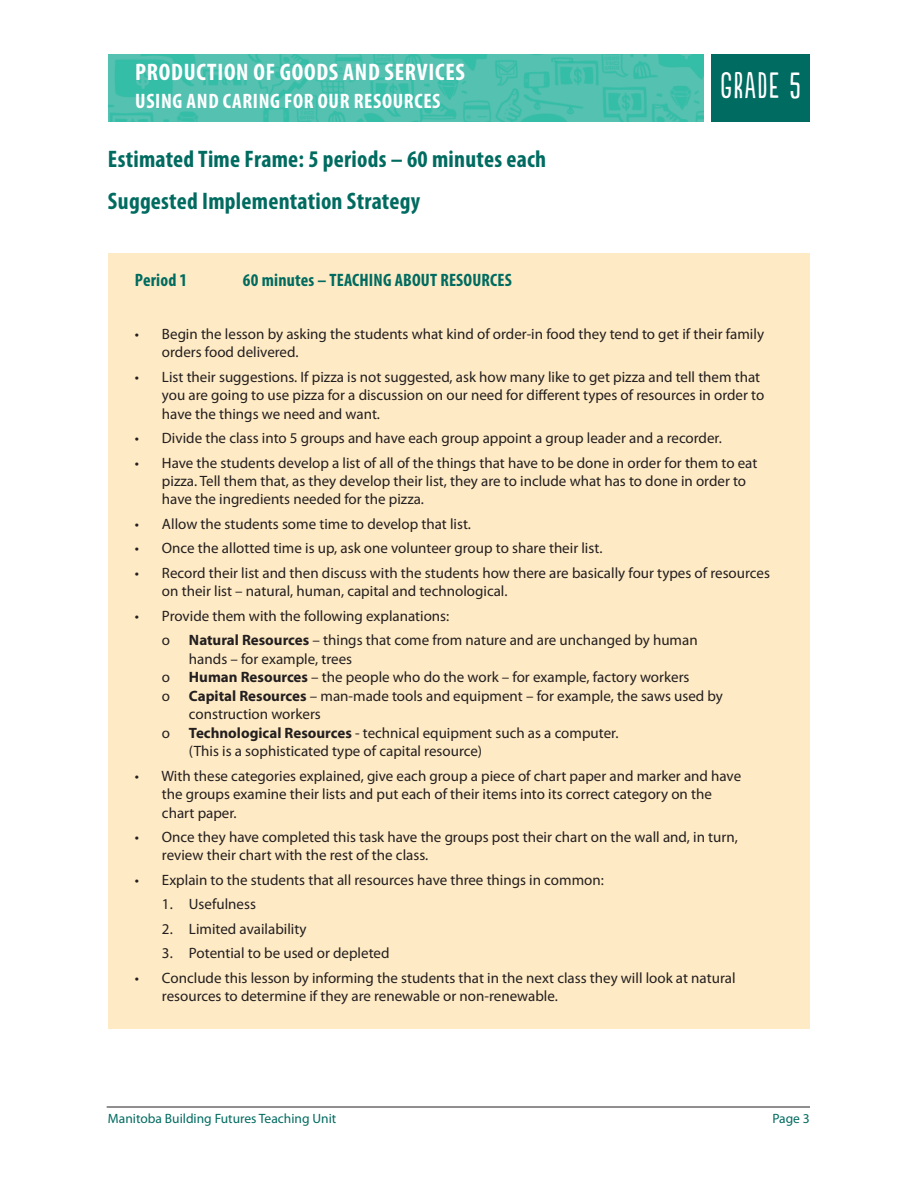
<style>
.page{position:relative;width:918px;height:1188px;background:#fff}
.page>*{position:absolute;margin:0;border:0;box-sizing:border-box;transform-origin:0 0}
.t1{font:34.5px "Populaire";letter-spacing:.05em;color:#fff}
.t2{font:700 condensed 24px/42.3px "Myriad Pro";letter-spacing:.01em;color:#006b60}
.t3{font:700 condensed 24px "Myriad Pro";letter-spacing:.03em;color:#fff}
.t4{font:700 condensed 21px "Myriad Pro";letter-spacing:.03em;color:#fff}
.t5{font:700 condensed 18px "Myriad Pro";letter-spacing:.01em;color:#006b60}
.t6{font:15px/18.5px "Myriad Pro";color:#231f20}
.t7{font:13.5px "Myriad Pro";color:#006b60}
.s1{font-weight:700}
</style>
<div class="page">
<hr style="left:107px;top:1107px;width:703px;height:1px;background:#231f20">
<div style="left:108px;top:254px;width:702px;height:775px;background:#feeac4"></div>
<div style="left:711px;top:54px;width:99px;height:68px;background:#006b60"></div>
<img style="left:108px;top:54px;width:596px;height:68px">
<h2 class="t3" style="left:135px;top:63px;width:331px">PRODUCTION OF GOODS AND SERVICES</h2>
<h3 class="t4" style="left:135px;top:94px;width:307px">USING AND CARING FOR OUR RESOURCES</h3>
<h2 class="t2" style="left:108px;top:139px;width:440px">Estimated Time Frame: 5 periods – 60 minutes each<br>Suggested Implementation Strategy</h2>
<p class="t5" style="left:135px;top:274px;width:54px">Period 1</p>
<p class="t5" style="left:243px;top:274px;width:270px">60 minutes – TEACHING ABOUT RESOURCES</p>
<h1 class="t1" style="left:720px;top:66px;width:82px">GRADE 5</h1>
<p class="t6" style="left:162px;top:326px;width:604px;text-indent:-27px">• Begin the lesson by asking the students what kind of order-in food they tend to get if their family orders food delivered.</p>
<p class="t6" style="left:162px;top:369px;width:604px;text-indent:-27px">• List their suggestions. If pizza is not suggested, ask how many like to get pizza and tell them that you are going to use pizza for a discussion on our need for different types of resources in order to have the things we need and want.</p>
<p class="t6" style="left:135px;top:430px;width:588px">• Divide the class into 5 groups and have each group appoint a group leader and a recorder.</p>
<p class="t6" style="left:162px;top:455px;width:597px;text-indent:-27px">• Have the students develop a list of all of the things that have to be done in order for them to eat pizza. Tell them that, as they develop their list, they are to include what has to done in order to have the ingredients needed for the pizza.</p>
<p class="t6" style="left:135px;top:516px;width:338px">• Allow the students some time to develop that list.</p>
<p class="t6" style="left:135px;top:540px;width:469px">• Once the allotted time is up, ask one volunteer group to share their list.</p>
<p class="t6" style="left:162px;top:565px;width:609px;text-indent:-27px">• Record their list and then discuss with the students how there are basically four types of resources on their list – natural, human, capital and technological.</p>
<p class="t6" style="left:162px;top:605px;width:289px;line-height:24.5px;text-indent:-27px">• Provide them with the following explanations: o</p>
<p class="t6" style="left:189px;top:632px;width:510px"><span class="s1">Natural Resources</span> – things that come from nature and are unchanged by human hands – for example, trees</p>
<p class="t6" style="left:162px;top:669px;width:10px">o</p>
<p class="t6" style="left:189px;top:669px;width:502px"><span class="s1">Human Resources</span> – the people who do the work – for example, factory workers</p>
<p class="t6" style="left:162px;top:688px;width:10px">o</p>
<p class="t6" style="left:189px;top:688px;width:536px"><span class="s1">Capital Resources</span> – man-made tools and equipment – for example, the saws used by construction workers</p>
<p class="t6" style="left:162px;top:725px;width:10px">o</p>
<p class="t6" style="left:189px;top:725px;width:431px"><span class="s1">Technological Resources</span> - technical equipment such as a computer. (This is a sophisticated type of capital resource)</p>
<p class="t6" style="left:162px;top:768px;width:581px;text-indent:-27px">• With these categories explained, give each group a piece of chart paper and marker and have the groups examine their lists and put each of their items into its correct category on the chart paper.</p>
<p class="t6" style="left:162px;top:829px;width:577px;text-indent:-27px">• Once they have completed this task have the groups post their chart on the wall and, in turn, review their chart with the rest of the class.</p>
<p class="t6" style="left:135px;top:872px;width:470px">• Explain to the students that all resources have three things in common:</p>
<p class="t6" style="left:162px;top:896px;width:95px">1. Usefulness</p>
<p class="t6" style="left:162px;top:921px;width:146px">2. Limited availability</p>
<p class="t6" style="left:162px;top:945px;width:229px">3. Potential to be used or depleted</p>
<p class="t6" style="left:162px;top:970px;width:575px;text-indent:-27px">• Conclude this lesson by informing the students that in the next class they will look at natural resources to determine if they are renewable or non-renewable.</p>
<p class="t7" style="left:108px;top:1113px;width:230px">Manitoba Building Futures Teaching Unit</p>
<p class="t7" style="left:772px;top:1113px;width:39px">Page 3</p>
</div>
